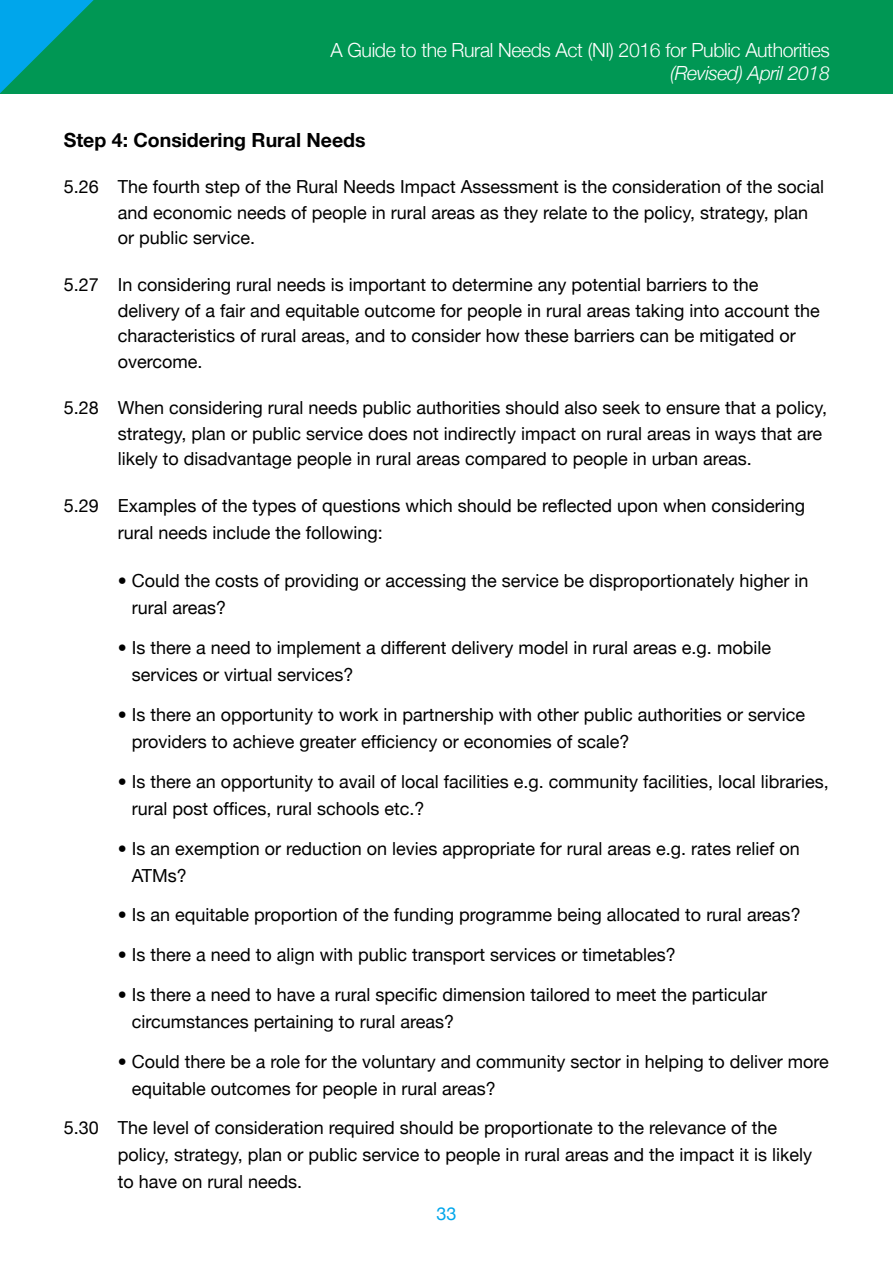
<style>
.page{position:relative;width:893px;height:1263px;background:#fff}
.page>*{position:absolute;margin:0;border:0;box-sizing:border-box;transform-origin:0 0}
.t1{font:300 19.5px "Helvetica Neue";letter-spacing:-.02em;color:#fff}
.Sub_Header{font:700 19.5px "Helvetica Neue";color:#000}
.t2{font:italic 300 19.5px "Helvetica Neue";letter-spacing:-.02em;color:#fff}
.Body_text{font:18px/27px "Helvetica Neue";color:#000}
.t3{font:18px "Helvetica Neue";color:#00a6eb}
</style>
<div class="page">
<div style="left:0;top:0;width:893px;height:94px;background:#009754"></div>
<svg style="left:0;top:0;width:94px;height:93px"></svg>
<p class="t1" style="left:331px;top:39px;width:501px">A Guide to the Rural Needs Act (NI) 2016 for Public Authorities</p>
<p class="t2" style="left:670px;top:61px;width:161px">(Revised) April 2018</p>
<p class="Sub_Header" style="left:64px;top:128px;width:303px">Step 4: Considering Rural Needs</p>
<p class="Body_text" style="left:118px;top:174px;width:708px;line-height:25.5px;text-indent:-54px">5.26 The fourth step of the Rural Needs Impact Assessment is the consideration of the social and economic needs of people in rural areas as they relate to the policy, strategy, plan or public service.</p>
<p class="Body_text" style="left:118px;top:272px;width:704px;line-height:25.5px;text-indent:-54px">5.27 In considering rural needs is important to determine any potential barriers to the delivery of a fair and equitable outcome for people in rural areas taking into account the characteristics of rural areas, and to consider how these barriers can be mitigated or overcome.</p>
<p class="Body_text" style="left:118px;top:395px;width:711px;line-height:25.5px;text-indent:-54px">5.28 When considering rural needs public authorities should also seek to ensure that a policy, strategy, plan or public service does not indirectly impact on rural areas in ways that are likely to disadvantage people in rural areas compared to people in urban areas.</p>
<p class="Body_text" style="left:118px;top:492px;width:689px;text-indent:-54px">5.29 Examples of the types of questions which should be reflected upon when considering rural needs include the following:</p>
<p class="Body_text" style="left:132px;top:567px;width:678px;text-indent:-14px">• Could the costs of providing or accessing the service be disproportionately higher in rural areas?</p>
<p class="Body_text" style="left:132px;top:634px;width:641px;text-indent:-14px">• Is there a need to implement a different delivery model in rural areas e.g. mobile services or virtual services?</p>
<p class="Body_text" style="left:132px;top:701px;width:675px;text-indent:-14px">• Is there an opportunity to work in partnership with other public authorities or service providers to achieve greater efficiency or economies of scale?</p>
<p class="Body_text" style="left:132px;top:767px;width:699px;text-indent:-14px">• Is there an opportunity to avail of local facilities e.g. community facilities, local libraries, rural post offices, rural schools etc.?</p>
<p class="Body_text" style="left:132px;top:834px;width:670px;text-indent:-14px">• Is an exemption or reduction on levies appropriate for rural areas e.g. rates relief on<br>ATMs?</p>
<p class="Body_text" style="left:118px;top:901px;width:684px">• Is an equitable proportion of the funding programme being allocated to rural areas?</p>
<p class="Body_text" style="left:118px;top:941px;width:560px">• Is there a need to align with public transport services or timetables?</p>
<p class="Body_text" style="left:132px;top:981px;width:637px;text-indent:-14px">• Is there a need to have a rural specific dimension tailored to meet the particular circumstances pertaining to rural areas?</p>
<p class="Body_text" style="left:132px;top:1047px;width:698px;text-indent:-14px">• Could there be a role for the voluntary and community sector in helping to deliver more equitable outcomes for people in rural areas?</p>
<p class="Body_text" style="left:118px;top:1114px;width:696px;text-indent:-54px">5.30 The level of consideration required should be proportionate to the relevance of the policy, strategy, plan or public service to people in rural areas and the impact it is likely to have on rural needs.</p>
<p class="t3" style="left:436px;top:1202px;width:22px">33</p>
</div>
